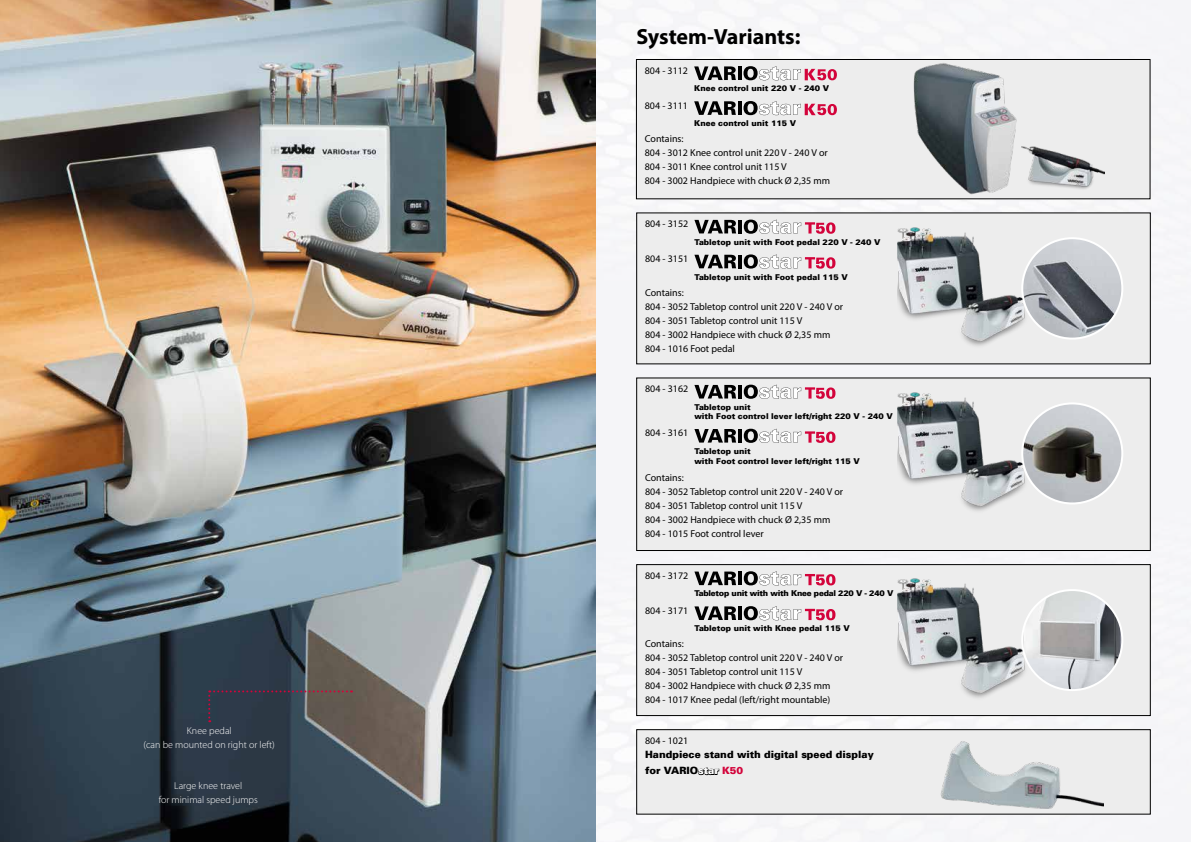
<style>
.page{position:relative;width:1191px;height:842px;background:#fff}
.page>*{position:absolute;margin:0;border:0;box-sizing:border-box;transform-origin:0 0}
.t1{font:700 22px "Myriad Pro";color:#000}
.t2{font:10px/14px "Myriad Pro";color:#000}
.t3{font:300 10px/14px "Myriad Pro";color:#fff;text-align:center}
.t4{font:900 10px/16px "Univers";color:#000}
.t5{font:900 8px/9.6px "Univers";color:#000}
.t6{font:900 8px "Univers";letter-spacing:-.03em;color:#000}
.s1{color:#d3043b}
</style>
<div class="page">
<div style="left:595px;top:0;width:596px;height:842px;background:#f5f5f8"></div>
<img style="left:0;top:0;width:595px;height:842px">
<svg style="left:208px;top:690px;width:144px;height:32px;background:#44454d"></svg>
<div style="left:636px;top:730px;width:514px;height:84px;background:#ededed"></div>
<div style="left:636px;top:729px;width:514px;height:85px;border:1px solid #000"></div>
<img style="left:940px;top:741px;width:163px;height:68px">
<div style="left:636px;top:59px;width:514px;height:140px;background:#ededed"></div>
<div style="left:636px;top:59px;width:514px;height:140px;border:1px solid #000"></div>
<img style="left:907px;top:63px;width:197px;height:135px">
<svg style="left:694px;top:66px;width:42px;height:14px"></svg>
<svg style="left:738px;top:66px;width:3px;height:14px"></svg>
<svg style="left:743px;top:66px;width:94px;height:14px"></svg>
<svg style="left:694px;top:101px;width:42px;height:14px"></svg>
<svg style="left:738px;top:101px;width:3px;height:14px"></svg>
<svg style="left:743px;top:101px;width:94px;height:14px"></svg>
<div style="left:636px;top:213px;width:514px;height:151px;background:#ededed"></div>
<svg style="left:694px;top:220px;width:141px;height:14px"></svg>
<svg style="left:694px;top:254px;width:141px;height:15px"></svg>
<img style="left:897px;top:227px;width:159px;height:119px">
<img style="left:1022px;top:238px;width:100px;height:101px;border-radius:50px">
<div style="left:1021px;top:237px;width:102px;height:103px;border:2px solid #fff;border-radius:50%"></div>
<div style="left:636px;top:378px;width:514px;height:172px;background:#ededed"></div>
<div style="left:636px;top:378px;width:514px;height:173px;border:1px solid #000"></div>
<svg style="left:694px;top:385px;width:141px;height:14px"></svg>
<svg style="left:694px;top:429px;width:42px;height:14px"></svg>
<hr style="left:738px;top:429px;width:3px;height:14px;background:#000">
<svg style="left:744px;top:429px;width:91px;height:14px"></svg>
<img style="left:897px;top:392px;width:185px;height:119px">
<img style="left:1022px;top:403px;width:100px;height:100px">
<div style="left:1021px;top:402px;width:102px;height:102px;border:2px solid #fff;border-radius:50%"></div>
<div style="left:636px;top:565px;width:514px;height:150px;background:#ededed"></div>
<div style="left:636px;top:564px;width:514px;height:152px;border:1px solid #000"></div>
<svg style="left:694px;top:571px;width:42px;height:14px"></svg>
<hr style="left:738px;top:571px;width:3px;height:14px;background:#000">
<svg style="left:744px;top:571px;width:91px;height:14px"></svg>
<svg style="left:694px;top:606px;width:42px;height:14px"></svg>
<hr style="left:738px;top:606px;width:3px;height:14px;background:#000">
<svg style="left:744px;top:606px;width:91px;height:14px"></svg>
<img style="left:897px;top:578px;width:183px;height:120px">
<img style="left:1022px;top:590px;width:100px;height:100px;border-radius:50px">
<div style="left:1021px;top:589px;width:102px;height:102px;border:2px solid #fff;border-radius:50%"></div>
<p class="t3" style="left:144px;top:723px;width:133px">Knee pedal<br>(can be mounted on right or left)</p>
<p class="t3" style="left:159px;top:779px;width:101px">Large knee travel<br>for minimal speed jumps</p>
<h1 class="t1" style="left:636px;top:22px;width:166px">System-Variants:</h1>
<p class="t2" style="left:645px;top:63px;width:45px">804 - 3112</p>
<p class="t2" style="left:645px;top:98px;width:45px">804 - 3111</p>
<p class="t5" style="left:694px;top:83px;width:136px">Knee control unit 220 V - 240 V</p>
<p class="t5" style="left:694px;top:118px;width:103px">Knee control unit 115 V</p>
<p class="t2" style="left:645px;top:132px;width:187px">Contains:<br>804 - 3012 Knee control unit 220 V - 240 V or<br>804 - 3011 Knee control unit 115 V<br>804 - 3002 Handpiece with chuck Ø 2,35 mm</p>
<p class="t2" style="left:645px;top:217px;width:45px">804 - 3152</p>
<p class="t2" style="left:645px;top:251px;width:45px">804 - 3151</p>
<p class="t5" style="left:694px;top:237px;width:188px">Tabletop unit with Foot pedal 220 V - 240 V</p>
<p class="t5" style="left:694px;top:272px;width:155px">Tabletop unit with Foot pedal 115 V</p>
<p class="t2" style="left:645px;top:285px;width:200px">Contains:<br>804 - 3052 Tabletop control unit 220 V - 240 V or<br>804 - 3051 Tabletop control unit 115 V<br>804 - 3002 Handpiece with chuck Ø 2,35 mm<br>804 - 1016 Foot pedal</p>
<p class="t2" style="left:645px;top:382px;width:45px">804 - 3162</p>
<p class="t2" style="left:645px;top:426px;width:45px">804 - 3161</p>
<p class="t5" style="left:694px;top:402px;width:200px">Tabletop unit<br>with Foot control lever left/right 220 V - 240 V</p>
<p class="t5" style="left:694px;top:446px;width:167px">Tabletop unit<br>with Foot control lever left/right 115 V</p>
<p class="t2" style="left:645px;top:470px;width:200px">Contains:<br>804 - 3052 Tabletop control unit 220 V - 240 V or<br>804 - 3051 Tabletop control unit 115 V<br>804 - 3002 Handpiece with chuck Ø 2,35 mm<br>804 - 1015 Foot control lever</p>
<p class="t2" style="left:645px;top:568px;width:45px">804 - 3172</p>
<p class="t2" style="left:645px;top:603px;width:45px">804 - 3171</p>
<p class="t6" style="left:694px;top:588px;width:200px">Tabletop unit with with Knee pedal 220 V - 240 V</p>
<p class="t5" style="left:694px;top:623px;width:157px">Tabletop unit with Knee pedal 115 V</p>
<p class="t2" style="left:645px;top:637px;width:200px">Contains:<br>804 - 3052 Tabletop control unit 220 V - 240 V or 804 - 3051 Tabletop control unit 115 V<br>804 - 3002 Handpiece with chuck Ø 2,35 mm 804 - 1017 Knee pedal (left/right mountable)</p>
<p class="t2" style="left:645px;top:733px;width:45px">804 - 1021</p>
<p class="t4" style="left:645px;top:746px;width:230px">Handpiece stand with digital speed display for VARIOstar <span class="s1">K50</span></p>
</div>
